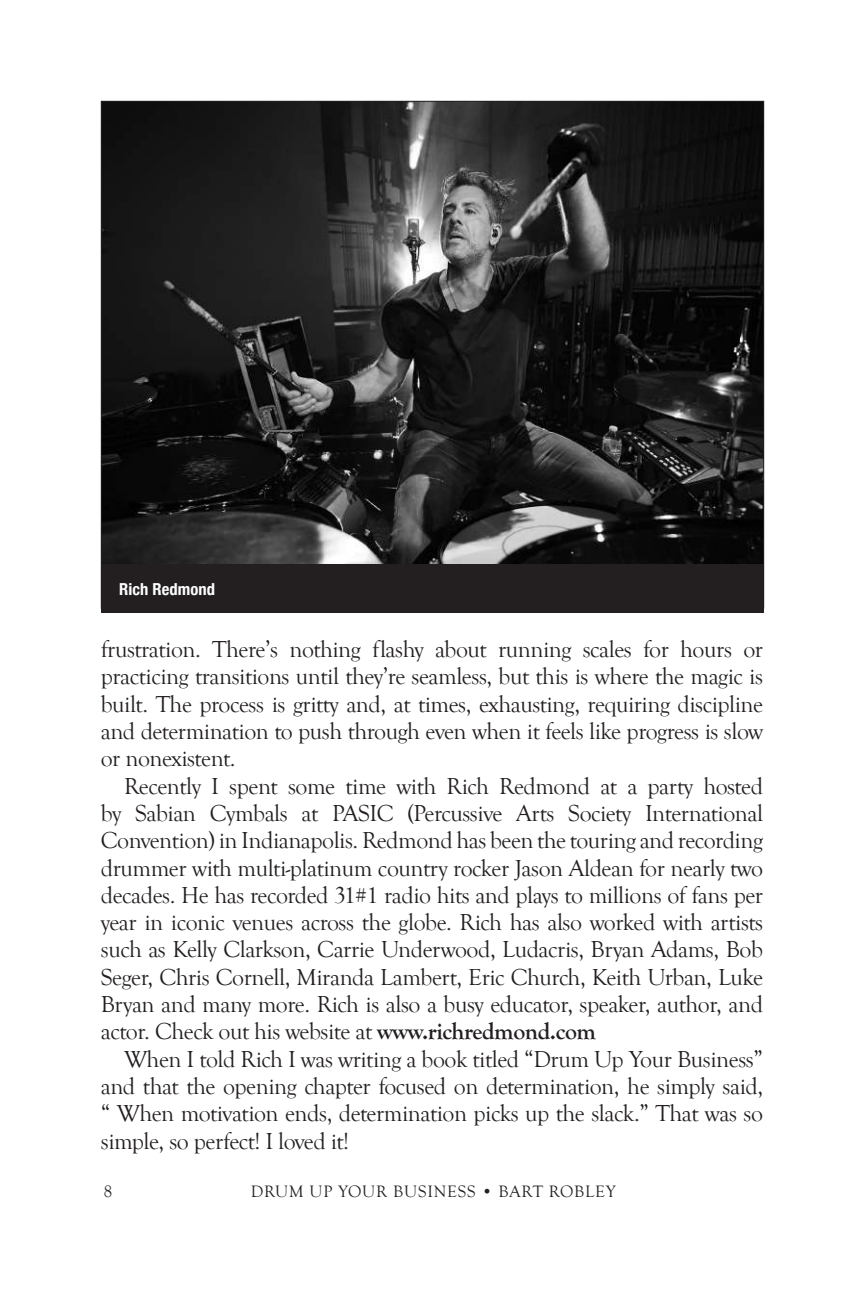
<style>
.page{position:relative;width:864px;height:1296px;background:#fff}
.page>*{position:absolute;margin:0;border:0;box-sizing:border-box;transform-origin:0 0}
.t1{font:23.8px/27.4px "Goudy Old Style T";letter-spacing:-.02em;color:#231f20;text-align:justify}
.t2{font:17px "Goudy Old Style T";letter-spacing:.045em;color:#231f20}
.t3{font:700 condensed 16.6px "Helvetica Neue";letter-spacing:.005em;color:#fff}
.s1{font-weight:700}
</style>
<div class="page">
<img style="left:103px;top:103px;width:659px;height:461px">
<div style="left:101px;top:564px;width:663px;height:48px;background:#231f20"></div>
<p class="t3" style="left:119px;top:576px;width:97px">Rich Redmond</p>
<p class="t1" style="left:101px;top:636px;width:664px">frustration. There’s nothing flashy about running scales for hours or practicing transitions until they’re seamless, but this is where the magic is built. The process is gritty and, at times, exhausting, requiring discipline and determination to push through even when it feels like progress is slow or nonexistent.</p>
<p class="t1" style="left:101px;top:773px;width:664px;text-indent:23px">Recently I spent some time with Rich Redmond at a party hosted by Sabian Cymbals at PASIC (Percussive Arts Society International Convention) in Indianapolis. Redmond has been the touring and recording drummer with multi-platinum country rocker Jason Aldean for nearly two decades. He has recorded 31#1 radio hits and plays to millions of fans per year in iconic venues across the globe. Rich has also worked with artists such as Kelly Clarkson, Carrie Underwood, Ludacris, Bryan Adams, Bob Seger, Chris Cornell, Miranda Lambert, Eric Church, Keith Urban, Luke Bryan and many more. Rich is also a busy educator, speaker, author, and actor. Check out his website at <span class="s1">www.richredmond.com</span></p>
<p class="t1" style="left:101px;top:1046px;width:664px;text-indent:23px">When I told Rich I was writing a book titled “Drum Up Your Business” and that the opening chapter focused on determination, he simply said, “ When motivation ends, determination picks up the slack.” That was so simple, so perfect! I loved it!</p>
<p class="t2" style="left:104px;top:1182px;width:10px">8</p>
<p class="t2" style="left:251px;top:1182px;width:366px">DRUM UP YOUR BUSINESS • BART ROBLEY</p>
</div>
